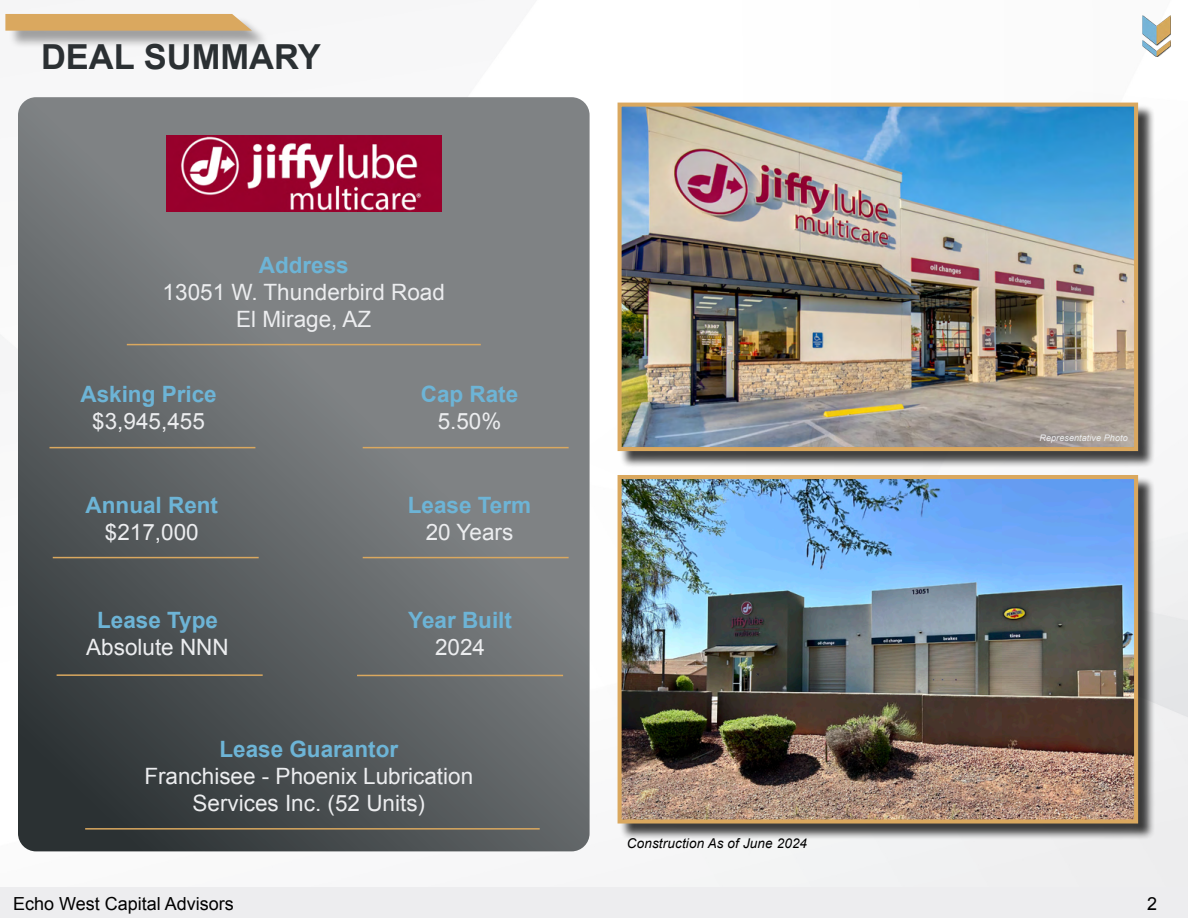
<style>
.page{position:relative;width:1188px;height:918px;background:#fff}
.page>*{position:absolute;margin:0;border:0;box-sizing:border-box;transform-origin:0 0}
.Headers{font:700 34.5px "Arial";color:#2b3033}
.Text{font:22.5px "Arial";color:#ecedef}
.Text-2{font:700 22.5px "Arial";color:#6db4d6}
.t1{font:18px "Arial";color:#000}
.Text-3{font:italic 13.5px "Arial";letter-spacing:.01em;color:#000}
.Text-4{font:italic 9px "Arial";letter-spacing:.01em;color:#ecedef}
</style>
<div class="page">
<img style="left:1141px;top:13px;width:30px;height:46px">
<div style="left:8px;top:16px;width:261px;height:33px;background:#000;opacity:.35"></div>
<svg style="left:5px;top:14px;width:247px;height:17px;background:#d9aa66"></svg>
<svg style="left:18px;top:97px;width:572px;height:754px;background:#676b6d"></svg>
<hr style="left:50px;top:447px;width:205px;height:1px;background:#daa85f">
<hr style="left:127px;top:344px;width:354px;height:1px;background:#daa85f">
<hr style="left:53px;top:557px;width:206px;height:1px;background:#daa85f">
<hr style="left:357px;top:675px;width:206px;height:1px;background:#daa85f">
<hr style="left:363px;top:447px;width:206px;height:1px;background:#daa85f">
<hr style="left:363px;top:557px;width:206px;height:1px;background:#daa85f">
<hr style="left:57px;top:674px;width:206px;height:2px;background:#daa85f">
<div style="left:619px;top:477px;width:536px;height:364px;background:#000;opacity:.75"></div>
<img style="left:623px;top:480px;width:510px;height:339px">
<div style="left:618px;top:475px;width:520px;height:349px;border:4px solid #daa85f"></div>
<div style="left:619px;top:104px;width:536px;height:364px;background:#000;opacity:.75"></div>
<img style="left:623px;top:108px;width:510px;height:338px">
<div style="left:618px;top:103px;width:520px;height:348px;border:4px solid #daa85f"></div>
<hr style="left:85px;top:828px;width:455px;height:2px;background:#daa85f">
<img style="left:166px;top:135px;width:275px;height:77px">
<div style="left:0;top:887px;width:1188px;height:31px;background:#ededef"></div>
<p class="Headers" style="left:41px;top:34px;width:281px">DEAL SUMMARY</p>
<p class="Text-2" style="left:259px;top:250px;width:92px">Address</p>
<p class="Text" style="left:163px;top:277px;width:284px">13051 W. Thunderbird Road</p>
<p class="Text" style="left:236px;top:304px;width:137px">El Mirage, AZ</p>
<p class="Text-2" style="left:80px;top:380px;width:138px">Asking Price</p>
<p class="Text" style="left:92px;top:407px;width:114px">$3,945,455</p>
<p class="Text-2" style="left:86px;top:490px;width:134px">Annual Rent</p>
<p class="Text" style="left:105px;top:518px;width:95px">$217,000</p>
<p class="Text-2" style="left:97px;top:605px;width:122px">Lease Type</p>
<p class="Text" style="left:86px;top:632px;width:144px">Absolute NNN</p>
<p class="Text-2" style="left:421px;top:380px;width:99px">Cap Rate</p>
<p class="Text" style="left:438px;top:407px;width:65px">5.50%</p>
<p class="Text-2" style="left:408px;top:490px;width:125px">Lease Term</p>
<p class="Text" style="left:426px;top:518px;width:89px">20 Years</p>
<p class="Text-2" style="left:408px;top:605px;width:105px">Year Built</p>
<p class="Text" style="left:435px;top:632px;width:52px">2024</p>
<p class="Text-2" style="left:219px;top:734px;width:180px">Lease Guarantor</p>
<p class="Text" style="left:144px;top:761px;width:330px">Franchisee - Phoenix Lubrication</p>
<p class="Text" style="left:193px;top:788px;width:234px">Services Inc. (52 Units)</p>
<p class="Text-3" style="left:627px;top:835px;width:182px">Construction As of June 2024</p>
<p class="Text-4" style="left:1040px;top:432px;width:90px">Representative Photo</p>
<p class="t1" style="left:13px;top:891px;width:222px">Echo West Capital Advisors</p>
<p class="t1" style="left:1147px;top:891px;width:12px">2</p>
</div>
